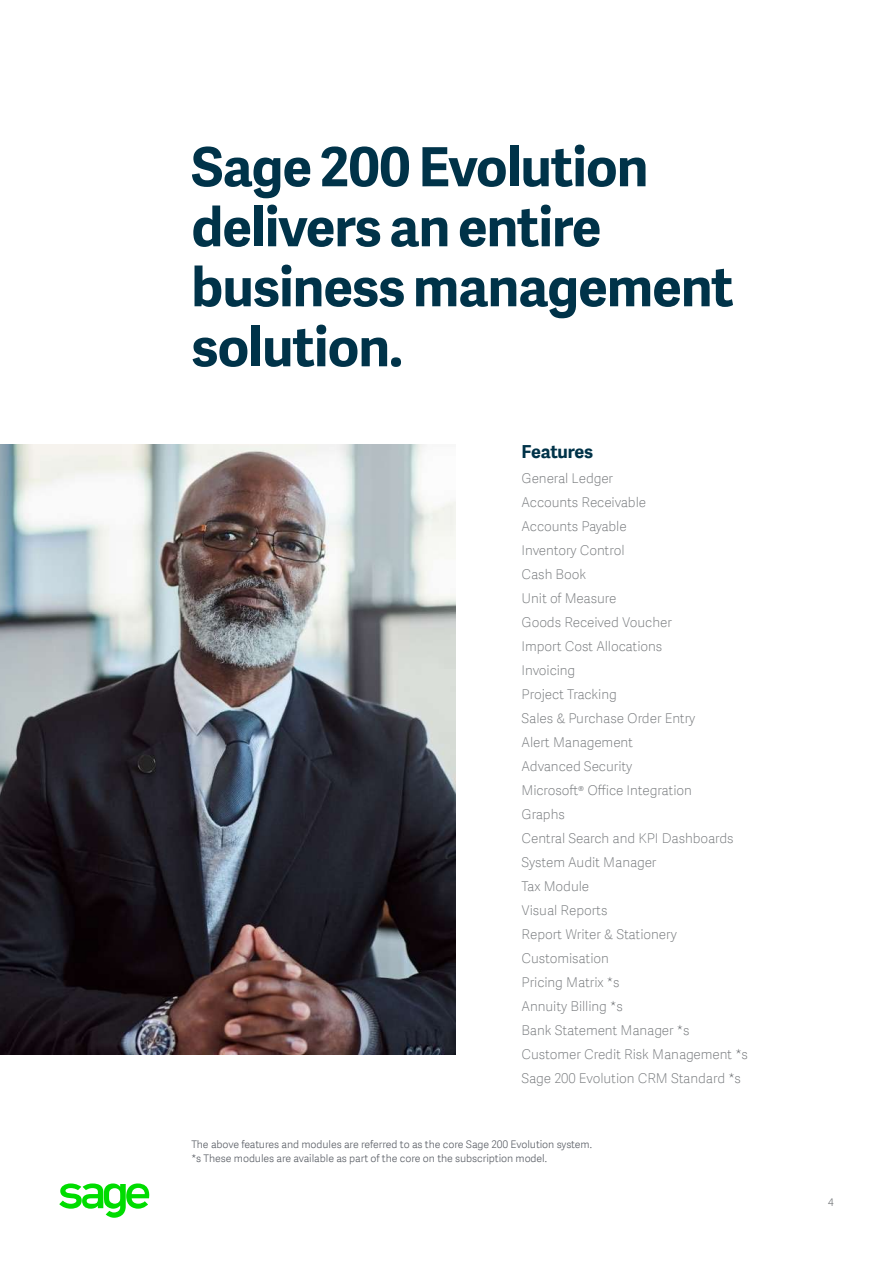
<style>
.page{position:relative;width:893px;height:1263px;background:#fff}
.page>*{position:absolute;margin:0;border:0;box-sizing:border-box;transform-origin:0 0}
.t1{font:700 54px/60px "Adelle Sans SAGE";letter-spacing:-.015em;color:#003349}
.t2{font:700 18px "Adelle Sans SAGE";letter-spacing:-.015em;color:#003349}
.t3{font:13.5px/24px "Adelle Sans SAGE Th";letter-spacing:-.005em;color:#75787b}
.t4{font:10.5px "Adelle Sans SAGE Lt";letter-spacing:-.005em;color:#5f636a}
.t5{font:10.5px "Adelle Sans SAGE Lt";color:#75787b}
</style>
<div class="page">
<svg style="left:59px;top:1183px;width:91px;height:35px"></svg>
<img style="left:0;top:444px;width:455px;height:610px">
<h1 class="t1" style="left:191px;top:135px;width:544px">Sage 200 Evolution delivers an entire business management solution.</h1>
<h2 class="t2" style="left:521px;top:438px;width:73px">Features</h2>
<p class="t3" style="left:521px;top:466px;width:228px">General Ledger<br>Accounts Receivable<br>Accounts Payable<br>Inventory Control<br>Cash Book<br>Unit of Measure<br>Goods Received Voucher<br>Import Cost Allocations<br>Invoicing<br>Project Tracking<br>Sales &amp; Purchase Order Entry<br>Alert Management<br>Advanced Security<br>Microsoft® Office Integration<br>Graphs<br>Central Search and KPI Dashboards<br>System Audit Manager<br>Tax Module<br>Visual Reports<br>Report Writer &amp; Stationery<br>Customisation<br>Pricing Matrix *s<br>Annuity Billing *s<br>Bank Statement Manager *s<br>Customer Credit Risk Management *s<br>Sage 200 Evolution CRM Standard *s</p>
<p class="t4" style="left:191px;top:1137px;width:402px">The above features and modules are referred to as the core Sage 200 Evolution system.</p>
<p class="t4" style="left:191px;top:1150px;width:357px">*s These modules are available as part of the core on the subscription model.</p>
<p class="t5" style="left:828px;top:1195px;width:7px">4</p>
</div>
